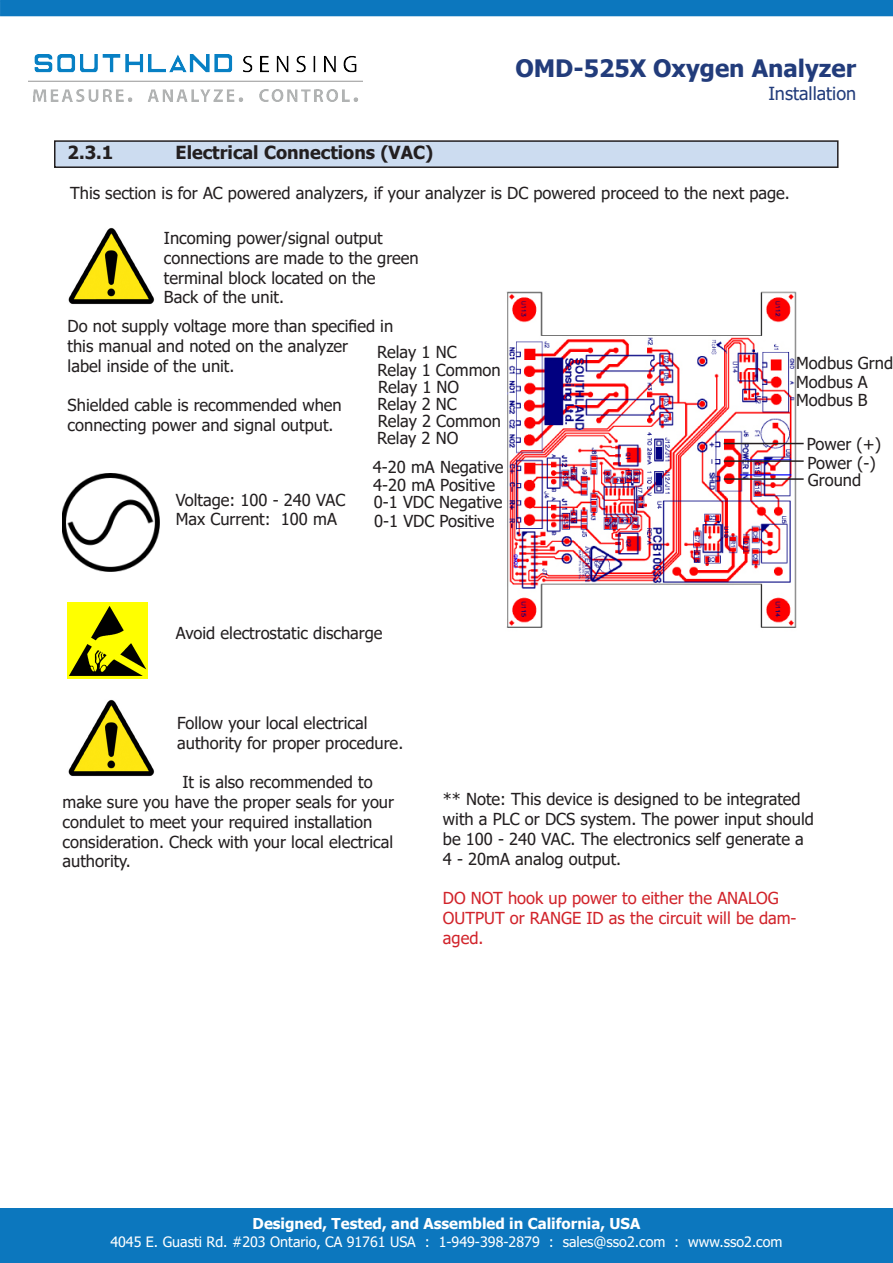
<style>
.page{position:relative;width:893px;height:1263px;background:#fff}
.page>*{position:absolute;margin:0;border:0;box-sizing:border-box;transform-origin:0 0}
.t1{font:700 24px "Tahoma";color:#223c7b}
.t2{font:700 18px "Tahoma";color:#231f20}
.t3{font:18px "Tahoma";color:#223c7b}
.t4{font:16.5px/19.8px "Tahoma";color:#231f20}
.t5{font:16.5px/19.8px "Tahoma";color:#d1232a}
.t6{font:700 15px "Tahoma";color:#fff}
.t7{font:14.25px "Tahoma";color:#fff}
</style>
<div class="page">
<div style="left:55px;top:141px;width:783px;height:26px;background:#ccdcf0"></div>
<div style="left:54px;top:140px;width:784px;height:28px;border:2px solid #231f20"></div>
<img style="left:68px;top:227px;width:87px;height:78px">
<img style="left:67px;top:602px;width:80px;height:77px">
<img style="left:68px;top:699px;width:87px;height:78px">
<div style="left:0;top:1209px;width:893px;height:54px;background:#0c77be"></div>
<div style="left:1px;top:1px;width:891px;height:15px;background:#0c77be"></div>
<div style="left:0;top:0;width:893px;height:16px;border:2px solid #0c77be"></div>
<img style="left:28px;top:54px;width:335px;height:47px">
<img style="left:63px;top:473px;width:97px;height:98px">
<img style="left:506px;top:291px;width:291px;height:337px">
<hr style="left:724px;top:443px;width:80px;height:1px;background:#231f20">
<hr style="left:724px;top:460px;width:80px;height:2px;background:#231f20">
<hr style="left:724px;top:478px;width:80px;height:2px;background:#231f20">
<p class="t1" style="left:515px;top:51px;width:342px">OMD-525X Oxygen Analyzer</p>
<p class="t2" style="left:68px;top:140px;width:47px">2.3.1</p>
<p class="t2" style="left:176px;top:140px;width:259px">Electrical Connections (VAC)</p>
<p class="t3" style="left:768px;top:81px;width:89px">Installation</p>
<p class="t4" style="left:70px;top:184px;width:721px">This section is for AC powered analyzers, if your analyzer is DC powered proceed to the next page.</p>
<p class="t4" style="left:164px;top:229px;width:220px">Incoming power/signal output</p>
<p class="t4" style="left:164px;top:249px;width:256px">connections are made to the green</p>
<p class="t4" style="left:164px;top:269px;width:213px">terminal block located on the</p>
<p class="t4" style="left:164px;top:288px;width:122px">Back of the unit.</p>
<p class="t4" style="left:68px;top:317px;width:327px">Do not supply voltage more than specified in this manual and noted on the analyzer<br>label inside of the unit.</p>
<p class="t4" style="left:68px;top:396px;width:276px">Shielded cable is recommended when connecting power and signal output.</p>
<p class="t4" style="left:377px;top:343px;width:81px">Relay 1 NC</p>
<p class="t4" style="left:378px;top:378px;width:83px">Relay 1 NO</p>
<p class="t4" style="left:377px;top:361px;width:125px">Relay 1 Common</p>
<p class="t4" style="left:377px;top:395px;width:81px">Relay 2 NC</p>
<p class="t4" style="left:377px;top:429px;width:83px">Relay 2 NO</p>
<p class="t4" style="left:378px;top:412px;width:125px">Relay 2 Common</p>
<p class="t4" style="left:176px;top:491px;width:171px">Voltage: 100 - 240 VAC</p>
<p class="t4" style="left:176px;top:510px;width:163px">Max Current: 100 mA</p>
<p class="t4" style="left:373px;top:458px;width:132px">4-20 mA Negative</p>
<p class="t4" style="left:374px;top:493px;width:130px">0-1 VDC Negative</p>
<p class="t4" style="left:373px;top:476px;width:123px">4-20 mA Positive</p>
<p class="t4" style="left:374px;top:512px;width:122px">0-1 VDC Positive</p>
<p class="t4" style="left:796px;top:354px;width:98px">Modbus Grnd</p>
<p class="t4" style="left:796px;top:373px;width:73px">Modbus A</p>
<p class="t4" style="left:796px;top:391px;width:73px">Modbus B</p>
<p class="t4" style="left:807px;top:435px;width:76px">Power (+)</p>
<p class="t4" style="left:808px;top:471px;width:55px">Ground</p>
<p class="t4" style="left:807px;top:454px;width:70px">Power (-)</p>
<p class="t4" style="left:176px;top:624px;width:208px">Avoid electrostatic discharge</p>
<p class="t4" style="left:177px;top:714px;width:228px">Follow your local electrical authority for proper procedure.</p>
<p class="t4" style="left:63px;top:773px;width:333px;text-indent:120px">It is also recommended to make sure you have the proper seals for your condulet to meet your required installation consideration. Check with your local electrical authority.</p>
<p class="t4" style="left:443px;top:790px;width:373px">** Note: This device is designed to be integrated with a PLC or DCS system. The power input should be 100 - 240 VAC. The electronics self generate a 4 - 20mA analog output.</p>
<p class="t5" style="left:443px;top:889px;width:355px">DO NOT hook up power to either the ANALOG<br>OUTPUT or RANGE ID as the circuit will be dam&shy;aged.</p>
<p class="t6" style="left:253px;top:1213px;width:389px">Designed, Tested, and Assembled in California, USA</p>
<p class="t7" style="left:110px;top:1232px;width:674px">4045 E. Guasti Rd. #203 Ontario, CA 91761 USA : 1-949-398-2879 : sales@sso2.com : www.sso2.com</p>
</div>
